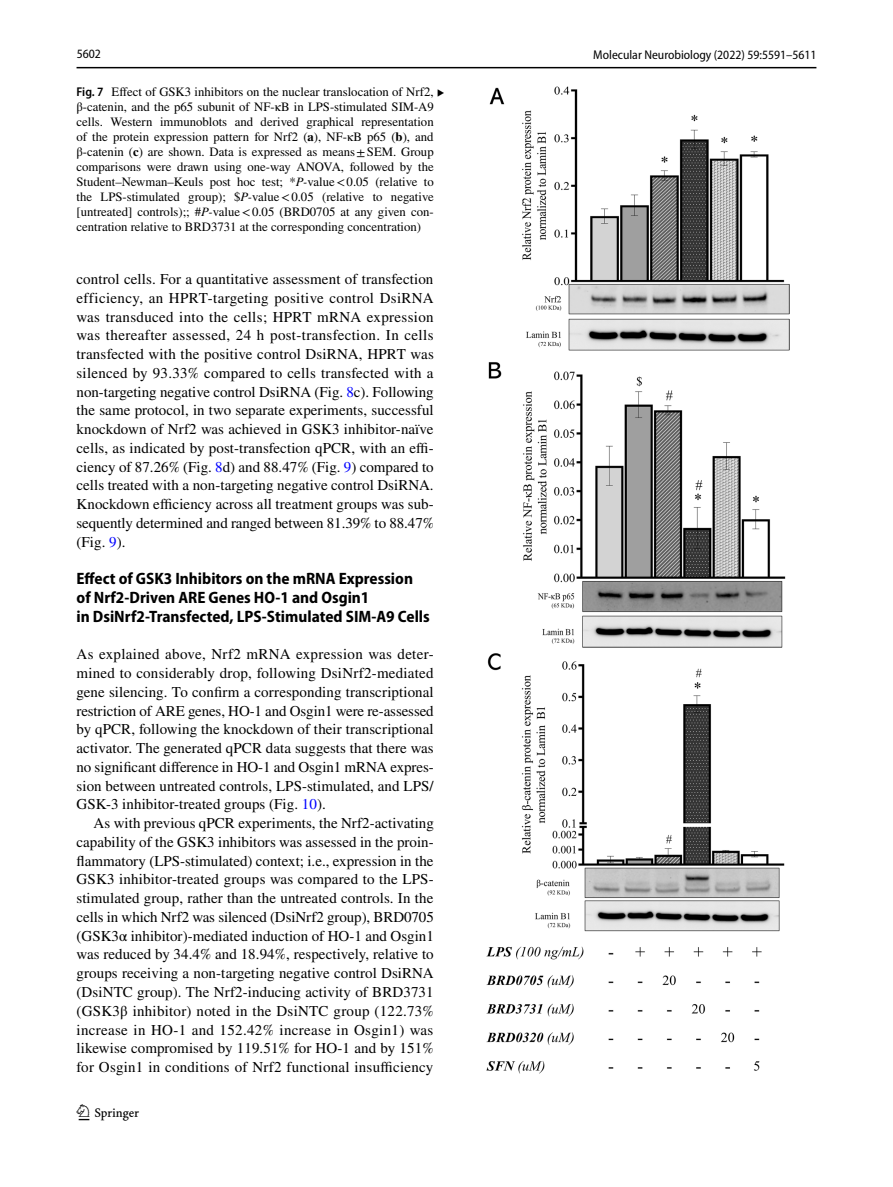
<style>
.page{position:relative;width:893px;height:1187px;background:#fff}
.page>*{position:absolute;margin:0;border:0;box-sizing:border-box;transform-origin:0 0}
.t1{font:22.5px "Springnew Regular 2";color:#000}
.t2{font:700 semi-condensed 16.5px/18.8px "Myriad Pro";color:#000}
.t3{font:15px/18.8px "STIX";letter-spacing:.005em;color:#000;text-align:justify}
.t4{font:12.75px/15px "STIX";color:#000}
.t5{font:semi-condensed 12.75px "Myriad Pro";color:#000}
.t6{font:12.75px "Myriad Pro Semi Cn 3";color:#000}
.s1{font-family:"Myriad Pro";font-weight:600;font-stretch:semi-condensed}
.s2{font-family:"STIX Math";font-size:12px}
.s3{font-weight:700}
.s4{font-style:italic}
.s5{color:#00f}
</style>
<div class="page">
<hr style="left:77px;top:67px;width:739px;height:1px;background:#000">
<img style="left:487px;top:87px;width:302px;height:986px">
<p class="t6" style="left:77px;top:47px;width:26px">5602</p>
<p class="t4" style="left:77px;top:85px;width:370px"><span class="s1">Fig. 7</span> Effect of GSK3 inhibitors on the nuclear translocation of Nrf2, <span class="s2">▸ </span>β-catenin, and the p65 subunit of NF-κB in LPS-stimulated SIM-A9 cells. Western immunoblots and derived graphical representation of the protein expression pattern for Nrf2 (<span class="s3">a</span>), NF-κB p65 (<span class="s3">b</span>), and β-catenin (<span class="s3">c</span>) are shown. Data is expressed as means±SEM. Group comparisons were drawn using one-way ANOVA, followed by the Student–Newman–Keuls post hoc test; *<span class="s4">P-</span>value&lt;0.05 (relative to the LPS-stimulated group); $<span class="s4">P-</span>value&lt;0.05 (relative to negative [untreated] controls);; #<span class="s4">P-</span>value&lt;0.05 (BRD0705 at any given con&shy;centration relative to BRD3731 at the corresponding concentration)</p>
<p class="t3" style="left:77px;top:271px;width:359px">control cells. For a quantitative assessment of transfection efficiency, an HPRT-targeting positive control DsiRNA was transduced into the cells; HPRT mRNA expression was thereafter assessed, 24 h post-transfection. In cells transfected with the positive control DsiRNA, HPRT was silenced by 93.33% compared to cells transfected with a non-targeting negative control DsiRNA (Fig. <span class="s5">8</span>c). Following the same protocol, in two separate experiments, successful knockdown of Nrf2 was achieved in GSK3 inhibitor-naïve cells, as indicated by post-transfection qPCR, with an effi&shy;ciency of 87.26% (Fig. <span class="s5">8</span>d) and 88.47% (Fig. <span class="s5">9</span>) compared to cells treated with a non-targeting negative control DsiRNA.<br>Knockdown efficiency across all treatment groups was sub&shy;sequently determined and ranged between 81.39% to 88.47% (Fig. <span class="s5">9</span>).</p>
<p class="t2" style="left:77px;top:569px;width:355px">Effect of GSK3 Inhibitors on the mRNA Expression of Nrf2‑Driven ARE Genes HO‑1 and Osgin1<br>in DsiNrf2‑Transfected, LPS‑Stimulated SIM‑A9 Cells</p>
<p class="t3" style="left:77px;top:646px;width:359px">As explained above, Nrf2 mRNA expression was deter&shy;mined to considerably drop, following DsiNrf2-mediated gene silencing. To confirm a corresponding transcriptional restriction of ARE genes, HO-1 and Osgin1 were re-assessed by qPCR, following the knockdown of their transcriptional activator. The generated qPCR data suggests that there was no significant difference in HO-1 and Osgin1 mRNA expres&shy;sion between untreated controls, LPS-stimulated, and LPS/ GSK-3 inhibitor-treated groups (Fig. <span class="s5">10</span>).</p>
<p class="t3" style="left:77px;top:814px;width:359px;text-indent:17px">As with previous qPCR experiments, the Nrf2-activating capability of the GSK3 inhibitors was assessed in the proin&shy;flammatory (LPS-stimulated) context; i.e., expression in the GSK3 inhibitor-treated groups was compared to the LPS&shy;stimulated group, rather than the untreated controls. In the cells in which Nrf2 was silenced (DsiNrf2 group), BRD0705 (GSK3α inhibitor)-mediated induction of HO-1 and Osgin1 was reduced by 34.4% and 18.94%, respectively, relative to groups receiving a non-targeting negative control DsiRNA (DsiNTC group). The Nrf2-inducing activity of BRD3731 (GSK3β inhibitor) noted in the DsiNTC group (122.73% increase in HO-1 and 152.42% increase in Osgin1) was likewise compromised by 119.51% for HO-1 and by 151% for Osgin1 in conditions of Nrf2 functional insufficiency</p>
<h1 class="t1" style="left:79px;top:1104px;width:62px">1 3</h1>
<p class="t5" style="left:593px;top:48px;width:225px">Molecular Neurobiology (2022) 59:5591–5611</p>
</div>
